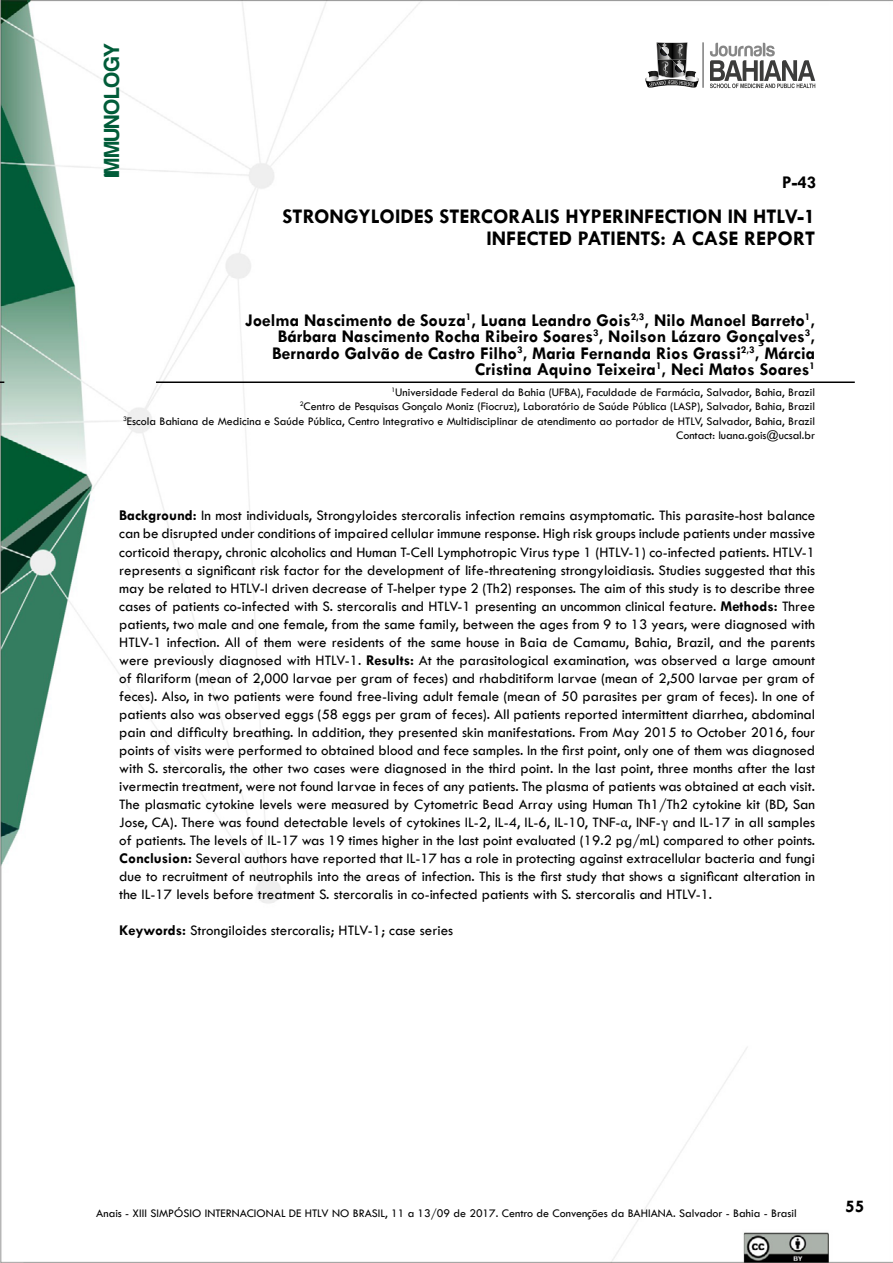
<style>
.page{position:relative;width:893px;height:1263px;background:#fff}
.page>*{position:absolute;margin:0;border:0;box-sizing:border-box;transform-origin:0 0}
.t1{font:22.5px "Harabara";letter-spacing:.02em;color:#015c39}
.t2{font:700 21px/22.5px "Tw Cen";color:#000;text-align:right}
.t3{font:700 18px/16.5px "Tw Cen";color:#000;text-align:right}
.t4{font:15px/18px "Tw Cen";color:#000;text-align:justify}
.t5{font:12px/14.4px "Tw Cen";color:#000;text-align:right}
.s1{font-weight:700}
.s2{font-family:"Minion Pro"}
</style>
<div class="page">
<img style="left:0;top:0;width:893px;height:1262px">
<hr style="left:702px;top:42px;width:1px;height:46px;background:#3c3c3b">
<svg style="left:710px;top:43px;width:105px;height:45px"></svg>
<svg style="left:645px;top:42px;width:54px;height:46px"></svg>
<hr style="left:156px;top:381px;width:699px;height:2px;background:#000">
<h1 class="t1" style="left:100px;top:177px;width:136px;rotate:-90deg">IMMUNOLOGY</h1>
<p class="t3" style="left:782px;top:173px;width:36px">P-43</p>
<h2 class="t2" style="left:283px;top:204px;width:534px">STRONGYLOIDES STERCORALIS HYPERINFECTION IN HTLV-1<br>INFECTED PATIENTS: A CASE REPORT</h2>
<p class="t3" style="left:245px;top:311px;width:571px">Joelma Nascimento de Souza<sup>1</sup>, Luana Leandro Gois<sup>2,3</sup>, Nilo Manoel Barreto<sup>1</sup>, Bárbara Nascimento Rocha Ribeiro Soares<sup>3</sup>, Noilson Lázaro Gonçalves<sup>3</sup>, Bernardo Galvão de Castro Filho<sup>3</sup>, Maria Fernanda Rios Grassi<sup>2,3</sup>, Márcia Cristina Aquino Teixeira<sup>1</sup>, Neci Matos Soares<sup>1</sup></p>
<p class="t5" style="left:123px;top:385px;width:693px"><sup>1</sup>Universidade Federal da Bahia (UFBA), Faculdade de Farmácia, Salvador, Bahia, Brazil<br><sup>2</sup>Centro de Pesquisas Gonçalo Moniz (Fiocruz), Laboratório de Saúde Pública (LASP), Salvador, Bahia, Brazil<br><sup>3</sup>Escola Bahiana de Medicina e Saúde Pública, Centro Integrativo e Multidisciplinar de atendimento ao portador de HTLV, Salvador, Bahia, Brazil Contact: luana.gois@ucsal.br</p>
<p class="t4" style="left:119px;top:507px;width:697px"><span class="s1">Background:</span> In most individuals, Strongyloides stercoralis infection remains asymptomatic. This parasite-host balance can be disrupted under conditions of impaired cellular immune response. High risk groups include patients under massive corticoid therapy, chronic alcoholics and Human T-Cell Lymphotropic Virus type 1 (HTLV-1) co-infected patients. HTLV-1 represents a significant risk factor for the development of life-threatening strongyloidiasis. Studies suggested that this may be related to HTLV-I driven decrease of T-helper type 2 (Th2) responses. The aim of this study is to describe three cases of patients co-infected with S. stercoralis and HTLV-1 presenting an uncommon clinical feature. <span class="s1">Methods:</span> Three patients, two male and one female, from the same family, between the ages from 9 to 13 years, were diagnosed with HTLV-1 infection. All of them were residents of the same house in Baia de Camamu, Bahia, Brazil, and the parents were previously diagnosed with HTLV-1. <span class="s1">Results:</span> At the parasitological examination, was observed a large amount of filariform (mean of 2,000 larvae per gram of feces) and rhabditiform larvae (mean of 2,500 larvae per gram of feces). Also, in two patients were found free-living adult female (mean of 50 parasites per gram of feces). In one of patients also was observed eggs (58 eggs per gram of feces). All patients reported intermittent diarrhea, abdominal pain and difficulty breathing. In addition, they presented skin manifestations. From May 2015 to October 2016, four points of visits were performed to obtained blood and fece samples. In the first point, only one of them was diagnosed with S. stercoralis, the other two cases were diagnosed in the third point. In the last point, three months after the last ivermectin treatment, were not found larvae in feces of any patients. The plasma of patients was obtained at each visit.<br>The plasmatic cytokine levels were measured by Cytometric Bead Array using Human Th1/Th2 cytokine kit (BD, San Jose, CA). There was found detectable levels of cytokines IL-2, IL-4, IL-6, IL-10, TNF-<span class="s2">α</span>, INF-<span class="s2">γ</span> and IL-17 in all samples of patients. The levels of IL-17 was 19 times higher in the last point evaluated (19.2 pg/mL) compared to other points.<br><span class="s1">Conclusion:</span> Several authors have reported that IL-17 has a role in protecting against extracellular bacteria and fungi due to recruitment of neutrophils into the areas of infection. This is the first study that shows a significant alteration in the IL-17 levels before treatment S. stercoralis in co-infected patients with S. stercoralis and HTLV-1.</p>
<p class="t4" style="left:119px;top:921px;width:335px"><span class="s1">Keywords:</span> Strongiloides stercoralis; HTLV-1; case series</p>
<p class="t5" style="left:96px;top:1206px;width:702px">Anais - XIII SIMPÓSIO INTERNACIONAL DE HTLV NO BRASIL, 11 a 13/09 de 2017. Centro de Convenções da BAHIANA. Salvador - Bahia - Brasil</p>
<p class="t3" style="left:845px;top:1197px;width:21px">55</p>
</div>
